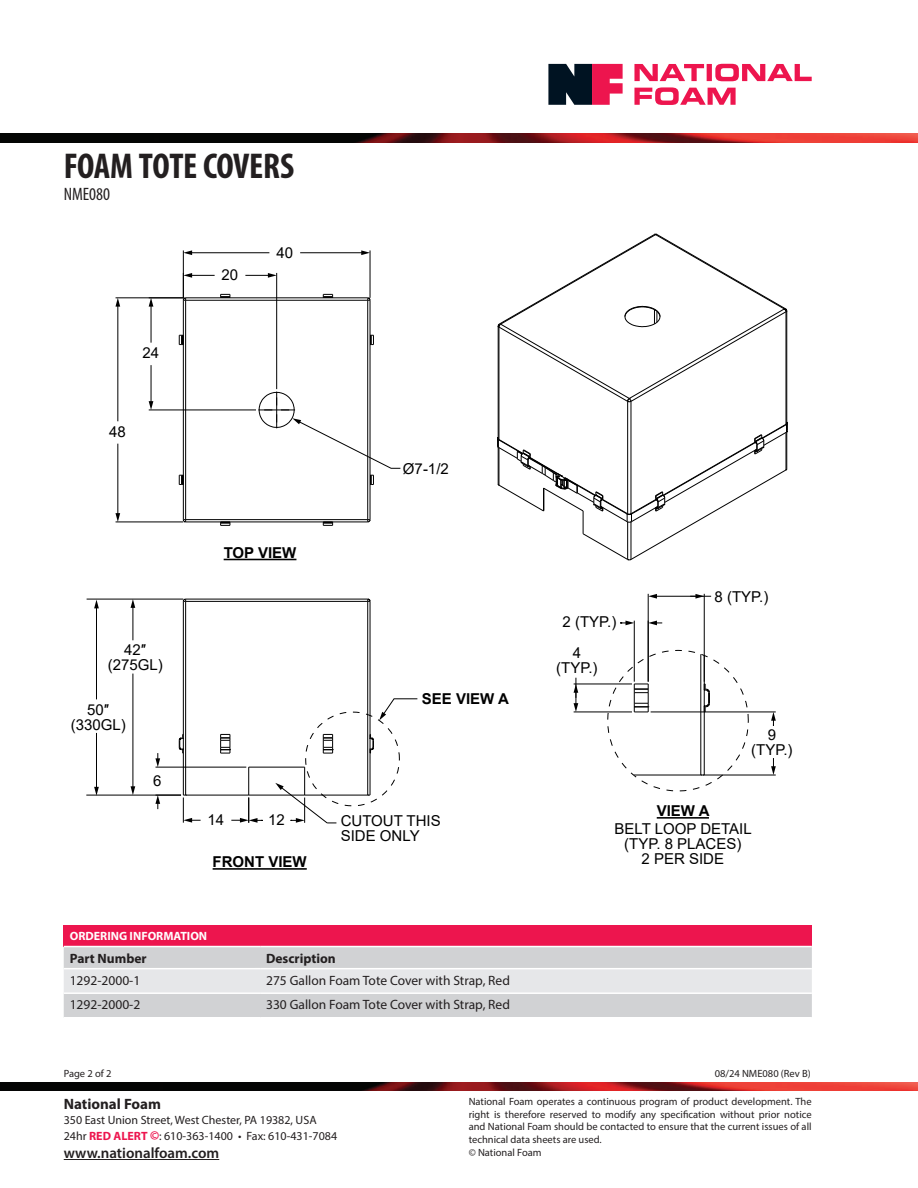
<style>
.page{position:relative;width:918px;height:1188px;background:#fff}
.page>*{position:absolute;margin:0;border:0;box-sizing:border-box;transform-origin:0 0}
.t1{font:700 condensed 36px "Myriad Pro";letter-spacing:-.015em;color:#231f20}
.t2{font:condensed 18px "Myriad Pro";color:#231f20}
.t3{font:15px/15px "Arial";color:#000;text-align:center}
.t4{font:700 15px "Arial";color:#000}
.t5{font:600 15px "Myriad Pro";color:#231f20}
.t6{font:700 15px "Myriad Pro";color:#231f20}
.t7{font:13.5px "Myriad Pro";color:#231f20}
.t8{font:700 13.5px "Myriad Pro";color:#231f20}
.t9{font:12px/16.2px "Myriad Pro";color:#231f20}
.t10{font:700 12px "Myriad Pro";color:#fff}
.t11{font:10.5px/12.6px "Myriad Pro";color:#231f20}
.s1{font-weight:700;color:#ed154e}
.s2{font-weight:700;font-size:13.5px;color:#ed154e}
</style>
<div class="page">
<img style="left:0;top:134px;width:918px;height:8px">
<img style="left:0;top:1082px;width:918px;height:9px">
<hr style="left:64px;top:1159px;width:155px;height:1px;background:#231f20">
<svg style="left:634px;top:87px;width:102px;height:18px"></svg>
<svg style="left:634px;top:64px;width:178px;height:17px"></svg>
<svg style="left:548px;top:64px;width:75px;height:41px;background:#6d2e4a"></svg>
<div style="left:64px;top:925px;width:748px;height:22px;background:#ed154e"></div>
<div style="left:64px;top:947px;width:748px;height:70px;background:#d1d2d4"></div>
<svg style="left:64px;top:969px;width:748px;height:23px;background:#e7e8ea"></svg>
<hr style="left:64px;top:946px;width:196px;height:1px;background:#fff">
<hr style="left:260px;top:946px;width:552px;height:1px;background:#fff">
<hr style="left:64px;top:968px;width:196px;height:1px;background:#fff">
<hr style="left:260px;top:968px;width:552px;height:1px;background:#fff">
<hr style="left:64px;top:992px;width:196px;height:2px;background:#fff">
<hr style="left:260px;top:992px;width:552px;height:2px;background:#fff">
<div style="left:70px;top:952px;width:184px;height:15px;background:#d1d2d4"></div>
<div style="left:266px;top:952px;width:540px;height:15px;background:#d1d2d4"></div>
<div style="left:70px;top:974px;width:184px;height:15px;background:#e6e7e9"></div>
<div style="left:266px;top:974px;width:540px;height:15px;background:#e6e7e9"></div>
<hr style="left:116px;top:522px;width:67px;height:1px;background:#000">
<hr style="left:116px;top:298px;width:67px;height:1px;background:#000">
<hr style="left:118px;top:444px;width:1px;height:71px;background:#000">
<svg style="left:115px;top:513px;width:5px;height:9px"></svg>
<hr style="left:118px;top:305px;width:1px;height:116px;background:#000">
<svg style="left:115px;top:298px;width:5px;height:9px"></svg>
<hr style="left:149px;top:410px;width:107px;height:1px;background:#000">
<hr style="left:151px;top:365px;width:1px;height:38px;background:#000">
<svg style="left:149px;top:401px;width:4px;height:9px"></svg>
<hr style="left:151px;top:305px;width:1px;height:38px;background:#000">
<svg style="left:149px;top:298px;width:4px;height:9px"></svg>
<hr style="left:276px;top:273px;width:1px;height:116px;background:#000">
<svg style="left:245px;top:273px;width:32px;height:5px"></svg>
<hr style="left:370px;top:250px;width:1px;height:48px;background:#000">
<hr style="left:183px;top:250px;width:1px;height:48px;background:#000">
<hr style="left:300px;top:252px;width:63px;height:1px;background:#000">
<svg style="left:361px;top:250px;width:9px;height:5px"></svg>
<hr style="left:191px;top:252px;width:78px;height:1px;background:#000">
<svg style="left:183px;top:250px;width:9px;height:5px"></svg>
<hr style="left:186px;top:298px;width:182px;height:1px;background:#000">
<hr style="left:370px;top:300px;width:1px;height:220px;background:#000">
<hr style="left:185px;top:300px;width:1px;height:220px;background:#000">
<hr style="left:186px;top:519px;width:182px;height:1px;background:#000">
<hr style="left:183px;top:300px;width:1px;height:220px;background:#000">
<svg style="left:183px;top:519px;width:3px;height:4px"></svg>
<hr style="left:367px;top:300px;width:1px;height:220px;background:#000">
<svg style="left:367px;top:519px;width:4px;height:4px"></svg>
<hr style="left:186px;top:300px;width:182px;height:1px;background:#000">
<svg style="left:367px;top:297px;width:4px;height:4px"></svg>
<svg style="left:258px;top:392px;width:143px;height:77px"></svg>
<hr style="left:186px;top:522px;width:182px;height:1px;background:#000">
<svg style="left:179px;top:475px;width:5px;height:10px"></svg>
<svg style="left:179px;top:335px;width:5px;height:10px"></svg>
<svg style="left:323px;top:294px;width:10px;height:4px"></svg>
<svg style="left:183px;top:273px;width:48px;height:28px"></svg>
<svg style="left:323px;top:523px;width:10px;height:3px"></svg>
<svg style="left:220px;top:522px;width:11px;height:4px"></svg>
<svg style="left:371px;top:475px;width:3px;height:10px"></svg>
<svg style="left:371px;top:335px;width:3px;height:10px"></svg>
<hr style="left:86px;top:795px;width:95px;height:1px;background:#000">
<hr style="left:87px;top:599px;width:96px;height:1px;background:#000">
<hr style="left:133px;top:674px;width:1px;height:114px;background:#000">
<svg style="left:131px;top:786px;width:4px;height:9px"></svg>
<hr style="left:133px;top:606px;width:1px;height:34px;background:#000">
<svg style="left:131px;top:599px;width:4px;height:9px"></svg>
<hr style="left:96px;top:733px;width:1px;height:55px;background:#000">
<svg style="left:94px;top:787px;width:5px;height:9px"></svg>
<hr style="left:96px;top:607px;width:1px;height:92px;background:#000">
<svg style="left:94px;top:600px;width:5px;height:8px"></svg>
<svg style="left:155px;top:753px;width:5px;height:14px"></svg>
<hr style="left:156px;top:767px;width:90px;height:1px;background:#000">
<hr style="left:249px;top:795px;width:56px;height:1px;background:#000">
<hr style="left:370px;top:601px;width:1px;height:194px;background:#000">
<hr style="left:183px;top:601px;width:1px;height:194px;background:#000">
<hr style="left:186px;top:599px;width:182px;height:1px;background:#000">
<svg style="left:155px;top:795px;width:46px;height:28px"></svg>
<svg style="left:367px;top:598px;width:4px;height:4px"></svg>
<hr style="left:367px;top:601px;width:1px;height:194px;background:#000">
<hr style="left:249px;top:767px;width:56px;height:1px;background:#000">
<svg style="left:231px;top:767px;width:32px;height:56px"></svg>
<hr style="left:186px;top:795px;width:63px;height:1px;background:#000">
<hr style="left:185px;top:601px;width:1px;height:194px;background:#000">
<hr style="left:186px;top:601px;width:182px;height:1px;background:#000">
<svg style="left:179px;top:734px;width:5px;height:20px"></svg>
<svg style="left:220px;top:734px;width:11px;height:20px"></svg>
<svg style="left:275px;top:698px;width:143px;height:126px"></svg>
<hr style="left:631px;top:401px;width:1px;height:113px;background:#000">
<hr style="left:498px;top:326px;width:1px;height:113px;background:#000">
<hr style="left:786px;top:311px;width:1px;height:113px;background:#000">
<hr style="left:627px;top:401px;width:1px;height:113px;background:#000">
<hr style="left:499px;top:327px;width:1px;height:113px;background:#000">
<svg style="left:498px;top:234px;width:290px;height:168px"></svg>
<svg style="left:497px;top:421px;width:291px;height:139px"></svg>
<hr style="left:703px;top:775px;width:73px;height:1px;background:#000">
<hr style="left:651px;top:712px;width:125px;height:1px;background:#000">
<svg style="left:771px;top:758px;width:5px;height:17px"></svg>
<svg style="left:771px;top:712px;width:5px;height:14px"></svg>
<hr style="left:704px;top:594px;width:1px;height:88px;background:#000">
<hr style="left:648px;top:594px;width:1px;height:88px;background:#000">
<hr style="left:655px;top:596px;width:42px;height:1px;background:#000">
<svg style="left:648px;top:594px;width:9px;height:5px"></svg>
<svg style="left:690px;top:594px;width:21px;height:5px"></svg>
<hr style="left:574px;top:712px;width:58px;height:1px;background:#000">
<hr style="left:574px;top:684px;width:58px;height:1px;background:#000">
<svg style="left:574px;top:678px;width:4px;height:34px"></svg>
<svg style="left:649px;top:621px;width:13px;height:4px"></svg>
<hr style="left:634px;top:621px;width:1px;height:61px;background:#000">
<svg style="left:620px;top:621px;width:14px;height:4px"></svg>
<svg style="left:607px;top:650px;width:142px;height:142px"></svg>
<hr style="left:224px;top:559px;width:72px;height:1px;background:#000">
<hr style="left:213px;top:868px;width:94px;height:2px;background:#000">
<hr style="left:657px;top:817px;width:52px;height:2px;background:#000">
<h1 class="t1" style="left:64px;top:146px;width:232px">FOAM TOTE COVERS</h1>
<h2 class="t2" style="left:64px;top:184px;width:48px">NME080</h2>
<h3 class="t3" style="left:142px;top:345px;width:18px">24</h3>
<h3 class="t3" style="left:109px;top:424px;width:18px">48</h3>
<h3 class="t3" style="left:108px;top:642px;width:57px">42″ (275GL)</h3>
<h3 class="t3" style="left:71px;top:702px;width:57px">50″ (330GL)</h3>
<h3 class="t3" style="left:153px;top:773px;width:10px">6</h3>
<h3 class="t3" style="left:222px;top:267px;width:18px">20</h3>
<h3 class="t3" style="left:276px;top:245px;width:18px">40</h3>
<h3 class="t4" style="left:224px;top:542px;width:74px">TOP VIEW</h3>
<h3 class="t3" style="left:403px;top:461px;width:47px">Ø7-1/2</h3>
<h3 class="t4" style="left:422px;top:688px;width:88px">SEE VIEW A</h3>
<h3 class="t3" style="left:208px;top:812px;width:18px">14</h3>
<h3 class="t3" style="left:268px;top:812px;width:18px">12</h3>
<h3 class="t3" style="left:341px;top:813px;width:102px;text-align:left">CUTOUT THIS<br>SIDE ONLY</h3>
<h3 class="t4" style="left:213px;top:851px;width:96px">FRONT VIEW</h3>
<p class="t10" style="left:70px;top:928px;width:139px">ORDERING INFORMATION</p>
<p class="t8" style="left:70px;top:949px;width:78px">Part Number</p>
<p class="t8" style="left:266px;top:949px;width:71px">Description</p>
<p class="t7" style="left:70px;top:972px;width:72px">1292-2000-1</p>
<p class="t7" style="left:266px;top:972px;width:245px">275 Gallon Foam Tote Cover with Strap, Red</p>
<p class="t7" style="left:70px;top:996px;width:72px">1292-2000-2</p>
<p class="t7" style="left:266px;top:996px;width:245px">330 Gallon Foam Tote Cover with Strap, Red</p>
<h3 class="t3" style="left:573px;top:606px;width:45px;line-height:30.9px;text-align:left;text-indent:-10px">2 (TYP.)<br>4</h3>
<h3 class="t3" style="left:556px;top:660px;width:43px">(TYP.)</h3>
<h3 class="t3" style="left:715px;top:589px;width:55px">8 (TYP.)</h3>
<h3 class="t3" style="left:751px;top:727px;width:43px">9 (TYP.)</h3>
<h3 class="t4" style="left:657px;top:800px;width:54px">VIEW A</h3>
<h3 class="t3" style="left:615px;top:821px;width:139px">BELT LOOP DETAIL (TYP. 8 PLACES)<br>2 PER SIDE</h3>
<p class="t11" style="left:64px;top:1067px;width:49px">Page 2 of 2</p>
<p class="t11" style="left:715px;top:1067px;width:98px">08/24 NME080 (Rev B)</p>
<h3 class="t6" style="left:64px;top:1095px;width:99px">National Foam</h3>
<p class="t9" style="left:64px;top:1111px;width:275px">350 East Union Street, West Chester, PA 19382, USA<br>24hr <span class="s1">RED ALERT</span> <span class="s2">©</span>: 610-363-1400 • Fax: 610-431-7084</p>
<h3 class="t5" style="left:64px;top:1143px;width:157px">www.nationalfoam.com</h3>
<p class="t11" style="left:469px;top:1095px;width:345px">National Foam operates a continuous program of product development. The right is therefore reserved to modify any specification without prior notice and National Foam should be contacted to ensure that the current issues of all technical data sheets are used.<br>© National Foam</p>
</div>
